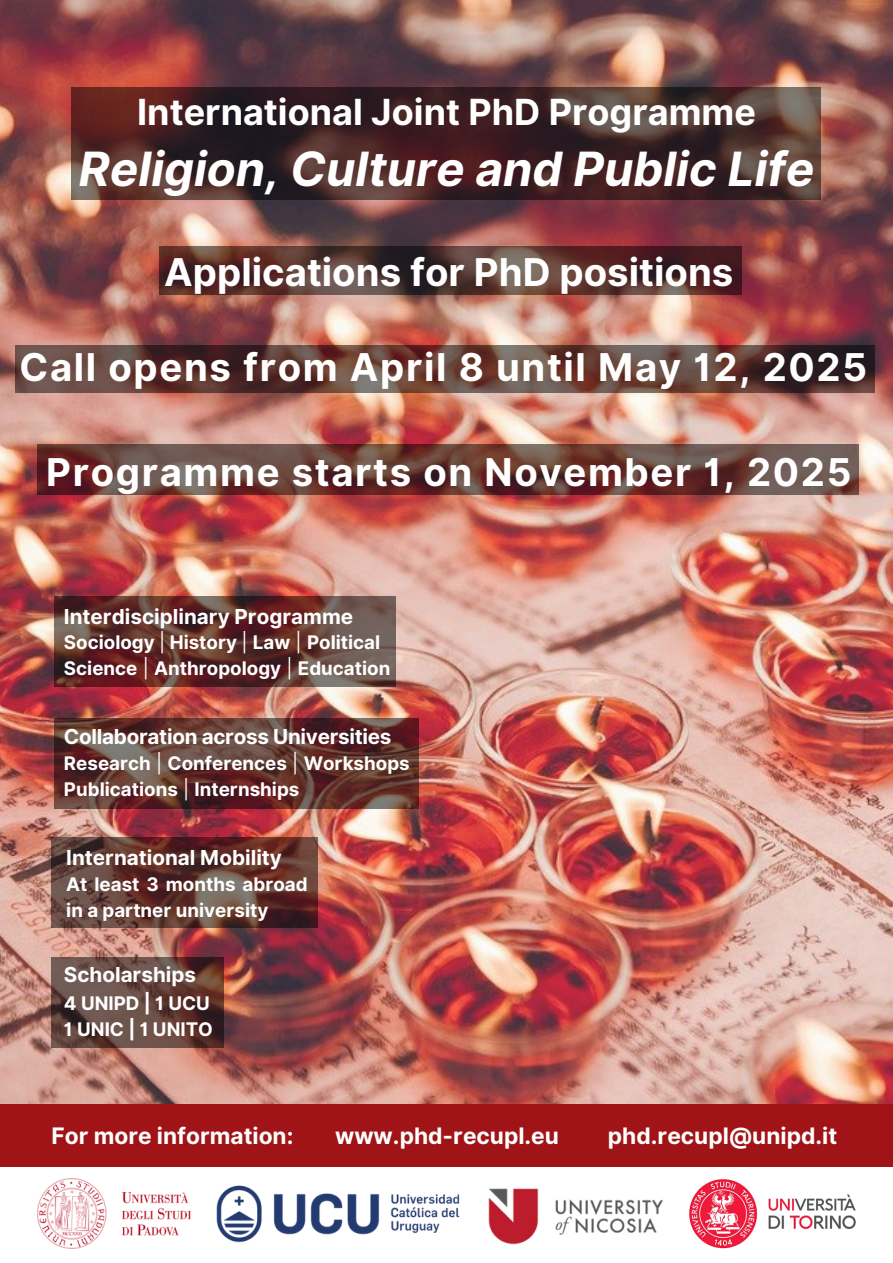
<style>
.page{position:relative;width:893px;height:1263px;background:#fff}
.page>*{position:absolute;margin:0;border:0;box-sizing:border-box;transform-origin:0 0}
.t1{font:italic 700 47.25px "Inter";color:#fff}
.t2{font:700 38.33px "Inter";letter-spacing:.04em;color:#fff}
.t3{font:700 38.33px "Inter";color:#fff}
.t4{font:700 36px "Inter";color:#fff}
.t5{font:700 22.73px "Inter";color:#fff}
.t6{font:700 20.62px "Inter";color:#fff}
.t7{font:700 18.75px/25.9px "Inter";color:#fff}
.s1{font-weight:400}
</style>
<div class="page">
<img style="left:216px;top:1185px;width:244px;height:57px">
<img style="left:488px;top:1188px;width:175px;height:57px">
<img style="left:689px;top:1179px;width:167px;height:70px">
<img style="left:37px;top:1179px;width:154px;height:69px">
<img style="left:0;top:0;width:893px;height:1104px">
<div style="left:0;top:1104px;width:893px;height:63px;background:#a01417"></div>
<svg style="left:54px;top:596px;width:341px;height:91px;background:#613733"></svg>
<svg style="left:52px;top:837px;width:266px;height:90px;background:#603a33"></svg>
<svg style="left:52px;top:957px;width:172px;height:91px;background:#61433d"></svg>
<svg style="left:54px;top:718px;width:364px;height:90px;background:#603732"></svg>
<svg style="left:71px;top:87px;width:749px;height:113px;background:#452929"></svg>
<svg style="left:37px;top:444px;width:822px;height:51px;background:#67413b"></svg>
<svg style="left:15px;top:345px;width:860px;height:47px;background:#5e3d37"></svg>
<svg style="left:159px;top:247px;width:582px;height:48px;background:#533430"></svg>
<p class="t4" style="left:137px;top:90px;width:620px">International Joint PhD Programme</p>
<p class="t1" style="left:79px;top:141px;width:737px">Religion, Culture and Public Life</p>
<h2 class="t3" style="left:164px;top:249px;width:570px">Applications for PhD positions</h2>
<h2 class="t2" style="left:20px;top:344px;width:849px">Call opens from April 8 until May 12, 2025</h2>
<h1 class="t2" style="left:46px;top:449px;width:806px">Programme starts on November 1, 2025</h1>
<h1 class="t6" style="left:64px;top:604px;width:291px">Interdisciplinary Programme</h1>
<h1 class="t7" style="left:64px;top:629px;width:318px">Sociology <span class="s1">|</span> History <span class="s1">|</span> Law <span class="s1">|</span> Political</h1>
<h1 class="t7" style="left:64px;top:655px;width:328px">Science <span class="s1">|</span> Anthropology <span class="s1">|</span> Education</h1>
<h3 class="t6" style="left:64px;top:724px;width:329px">Collaboration across Universities</h3>
<h2 class="t7" style="left:64px;top:750px;width:347px">Research <span class="s1">|</span> Conferences <span class="s1">|</span> Workshops<br>Publications <span class="s1">|</span> Internships</h2>
<p class="t6" style="left:66px;top:845px;width:217px">International Mobility</p>
<h2 class="t7" style="left:66px;top:871px;width:243px">At least 3 months abroad in a partner university</h2>
<p class="t6" style="left:64px;top:962px;width:134px">Scholarships</p>
<p class="t7" style="left:64px;top:990px;width:150px">4 UNIPD | 1 UCU<br>1 UNIC | 1 UNITO</p>
<h2 class="t5" style="left:52px;top:1122px;width:243px">For more information:</h2>
<h4 class="t5" style="left:608px;top:1122px;width:231px">phd.recupl@unipd.it</h4>
<h2 class="t5" style="left:335px;top:1122px;width:225px">www.phd-recupl.eu</h2>
</div>
